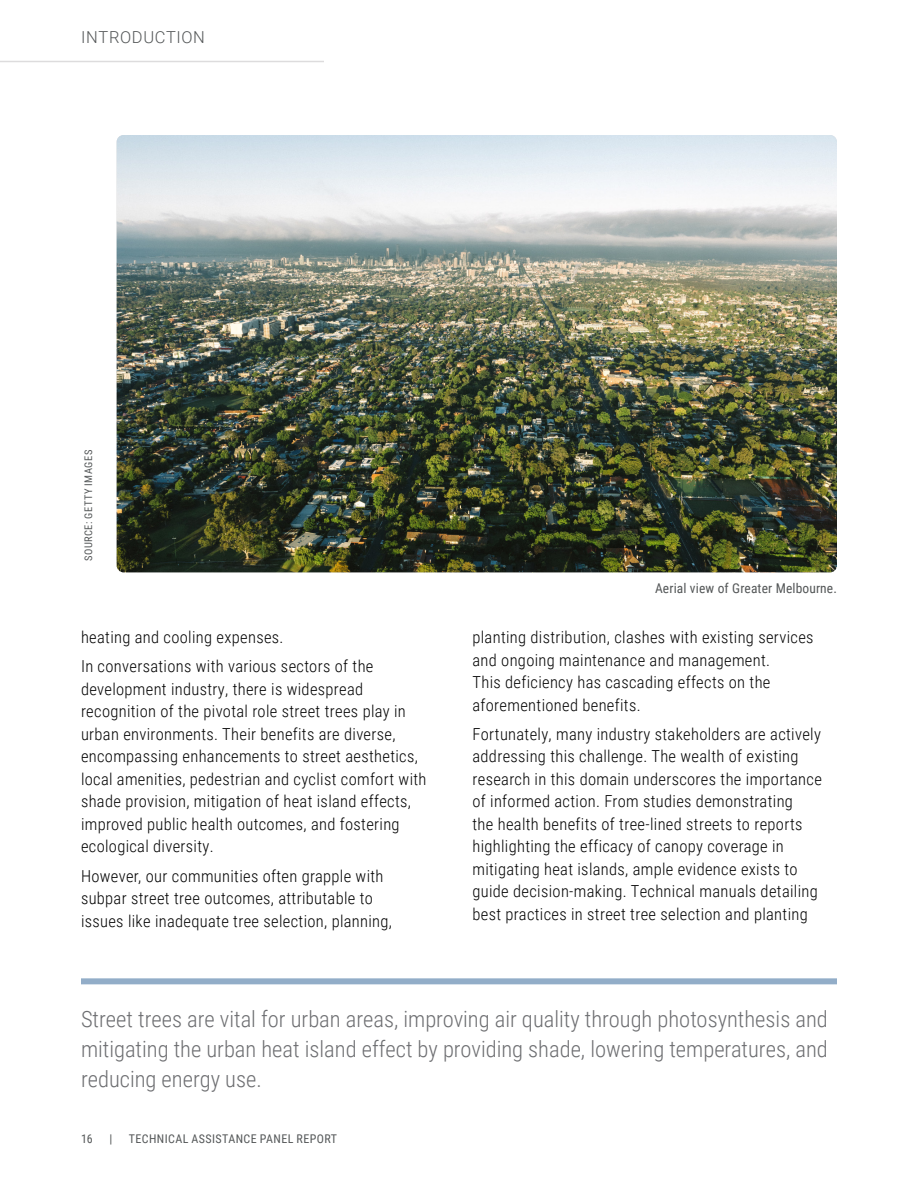
<style>
.page{position:relative;width:918px;height:1188px;background:#fff}
.page>*{position:absolute;margin:0;border:0;box-sizing:border-box;transform-origin:0 0}
.t1{font:300 22.5px/30px "Roboto Condensed";color:#6d6e71;text-align:justify}
.t2{font:300 16.5px/22.5px "Roboto Condensed";letter-spacing:.02em;color:#000}
.t3{font:300 16.5px "Roboto";letter-spacing:.035em;color:#545758}
.t4{font:13.5px "Roboto Condensed";letter-spacing:.01em;color:#545758}
.t5{font:12px "Roboto Condensed";letter-spacing:.035em;color:#545758}
.t6{font:10.5px "Roboto Condensed";letter-spacing:.045em;color:#545758}
</style>
<div class="page">
<hr style="left:0;top:61px;width:324px;height:1px;background:#dddcdd">
<img style="left:117px;top:135px;width:720px;height:437px">
<div style="left:81px;top:978px;width:756px;height:6px;background:#92adc8"></div>
<p class="t3" style="left:81px;top:26px;width:125px">INTRODUCTION</p>
<p class="t6" style="left:81px;top:561px;width:113px;rotate:-90deg">SOURCE: GETTY IMAGES</p>
<p class="t2" style="left:81px;top:622px;width:294px;line-height:29.2px">heating and cooling expenses.<br>In conversations with various sectors of the</p>
<p class="t2" style="left:81px;top:677px;width:347px">development industry, there is widespread recognition of the pivotal role street trees play in urban environments. Their benefits are diverse, encompassing enhancements to street aesthetics, local amenities, pedestrian and cyclist comfort with shade provision, mitigation of heat island effects, improved public health outcomes, and fostering ecological diversity.</p>
<p class="t2" style="left:81px;top:864px;width:313px">However, our communities often grapple with subpar street tree outcomes, attributable to issues like inadequate tree selection, planning,</p>
<p class="t4" style="left:655px;top:578px;width:183px">Aerial view of Greater Melbourne.</p>
<p class="t2" style="left:472px;top:625px;width:343px">planting distribution, clashes with existing services and ongoing maintenance and management.<br>This deficiency has cascading effects on the aforementioned benefits.</p>
<p class="t2" style="left:472px;top:722px;width:351px">Fortunately, many industry stakeholders are actively addressing this challenge. The wealth of existing research in this domain underscores the importance of informed action. From studies demonstrating<br>the health benefits of tree-lined streets to reports highlighting the efficacy of canopy coverage in mitigating heat islands, ample evidence exists to guide decision-making. Technical manuals detailing best practices in street tree selection and planting</p>
<h1 class="t1" style="left:81px;top:1003px;width:748px">Street trees are vital for urban areas, improving air quality through photosynthesis and mitigating the urban heat island effect by providing shade, lowering temperatures, and reducing energy use.</h1>
<p class="t5" style="left:81px;top:1130px;width:13px">16</p>
<p class="t5" style="left:109px;top:1130px;width:4px">|</p>
<p class="t5" style="left:129px;top:1130px;width:210px">TECHNICAL ASSISTANCE PANEL REPORT</p>
</div>
